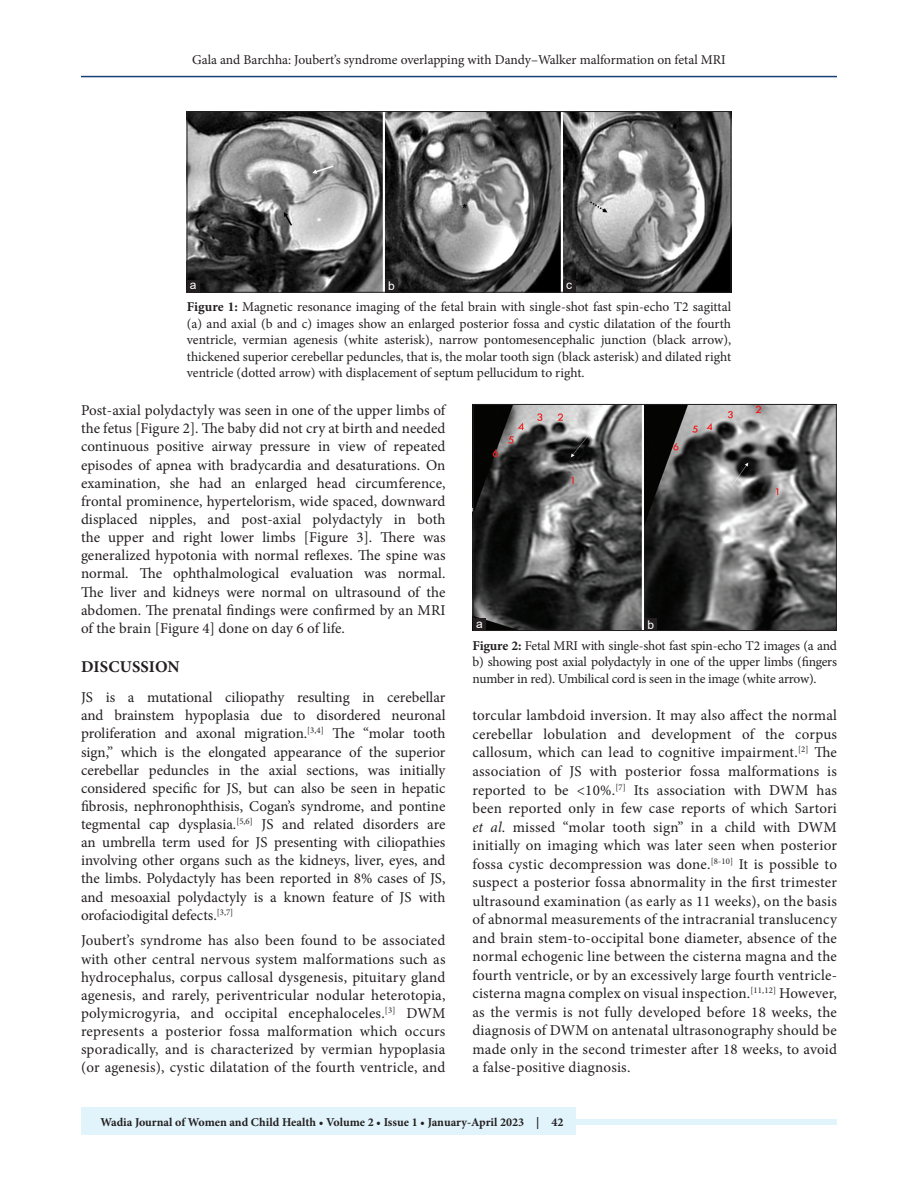
<style>
.page{position:relative;width:918px;height:1188px;background:#fff}
.page>*{position:absolute;margin:0;border:0;box-sizing:border-box;transform-origin:0 0}
.t1{font:700 16.5px "Minion Pro";letter-spacing:.01em;color:#231f20}
.TX{font:15px/18.1px "Minion Pro";letter-spacing:.005em;color:#231f20;text-align:justify}
.FGC{font:13.5px/16.5px "Minion Pro";letter-spacing:-.01em;color:#231f20;text-align:justify}
.JF{font:700 12px "Minion Pro";color:#231f20}
.LABEL{font:12px "Arial";color:#fff}
.s1{font-weight:700}
.s2{font-style:italic}
</style>
<div class="page">
<hr style="left:81px;top:76px;width:756px;height:1px;background:#164077">
<div style="left:81px;top:1119px;width:756px;height:6px;background:#e1f4fc"></div>
<div style="left:81px;top:1107px;width:494px;height:27px;background:#e1f4fc"></div>
<img style="left:189px;top:113px;width:540px;height:177px">
<div style="left:187px;top:111px;width:544px;height:181px;border:1px solid #231f20"></div>
<div style="left:563px;top:280px;width:13px;height:12px;background:#231f20"></div>
<div style="left:385px;top:280px;width:13px;height:12px;background:#231f20"></div>
<div style="left:187px;top:280px;width:13px;height:12px;background:#231f20"></div>
<img style="left:475px;top:406px;width:360px;height:223px">
<div style="left:473px;top:404px;width:364px;height:227px;border:1px solid #231f20"></div>
<div style="left:644px;top:618px;width:13px;height:13px;background:#231f20"></div>
<div style="left:473px;top:618px;width:13px;height:13px;background:#231f20"></div>
<p class="FGC" style="left:192px;top:51px;width:535px">Gala and Barchha: Joubert’s syndrome overlapping with Dandy–Walker malformation on fetal MRI</p>
<p class="LABEL" style="left:190px;top:277px;width:8px">a</p>
<p class="LABEL" style="left:388px;top:278px;width:8px">b</p>
<p class="LABEL" style="left:566px;top:277px;width:7px">c</p>
<p class="FGC" style="left:187px;top:299px;width:546px"><span class="s1">Figure 1:</span> Magnetic resonance imaging of the fetal brain with single-shot fast spin-echo T2 sagittal (a) and axial (b and c) images show an enlarged posterior fossa and cystic dilatation of the fourth ventricle, vermian agenesis (white asterisk), narrow pontomesencephalic junction (black arrow), thickened superior cerebellar peduncles, that is, the molar tooth sign (black asterisk) and dilated right ventricle (dotted arrow) with displacement of septum pellucidum to right.</p>
<p class="TX" style="left:81px;top:401px;width:366px">Post-axial polydactyly was seen in one of the upper limbs of the fetus [Figure 2]. The baby did not cry at birth and needed continuous positive airway pressure in view of repeated episodes of apnea with bradycardia and desaturations. On examination, she had an enlarged head circumference, frontal prominence, hypertelorism, wide spaced, downward displaced nipples, and post-axial polydactyly in both the upper and right lower limbs [Figure 3]. There was generalized hypotonia with normal reflexes. The spine was normal. The ophthalmological evaluation was normal.<br>The liver and kidneys were normal on ultrasound of the abdomen. The prenatal findings were confirmed by an MRI of the brain [Figure 4] done on day 6 of life.</p>
<h1 class="t1" style="left:81px;top:655px;width:100px">DISCUSSION</h1>
<p class="TX" style="left:81px;top:688px;width:366px">JS is a mutational ciliopathy resulting in cerebellar and brainstem hypoplasia due to disordered neuronal proliferation and axonal migration.<sup>[3,4]</sup> The “molar tooth sign,” which is the elongated appearance of the superior cerebellar peduncles in the axial sections, was initially considered specific for JS, but can also be seen in hepatic fibrosis, nephronophthisis, Cogan’s syndrome, and pontine tegmental cap dysplasia.<sup>[5,6]</sup> JS and related disorders are an umbrella term used for JS presenting with ciliopathies involving other organs such as the kidneys, liver, eyes, and the limbs. Polydactyly has been reported in 8% cases of JS, and mesoaxial polydactyly is a known feature of JS with orofaciodigital defects.<sup>[3,7]</sup></p>
<p class="TX" style="left:81px;top:932px;width:366px">Joubert’s syndrome has also been found to be associated with other central nervous system malformations such as hydrocephalus, corpus callosal dysgenesis, pituitary gland agenesis, and rarely, periventricular nodular heterotopia, polymicrogyria, and occipital encephaloceles.<sup>[3]</sup> DWM represents a posterior fossa malformation which occurs sporadically, and is characterized by vermian hypoplasia (or agenesis), cystic dilatation of the fourth ventricle, and</p>
<p class="LABEL" style="left:476px;top:615px;width:8px">a</p>
<p class="LABEL" style="left:647px;top:616px;width:8px">b</p>
<p class="FGC" style="left:472px;top:637px;width:366px"><span class="s1">Figure 2:</span> Fetal MRI with single-shot fast spin-echo T2 images (a and b) showing post axial polydactyly in one of the upper limbs (fingers number in red). Umbilical cord is seen in the image (white arrow).</p>
<p class="TX" style="left:472px;top:706px;width:366px">torcular lambdoid inversion. It may also affect the normal cerebellar lobulation and development of the corpus callosum, which can lead to cognitive impairment.<sup>[2]</sup> The association of JS with posterior fossa malformations is reported to be &lt;10%.<sup>[7]</sup> Its association with DWM has been reported only in few case reports of which Sartori <span class="s2">et al</span>. missed “molar tooth sign” in a child with DWM initially on imaging which was later seen when posterior fossa cystic decompression was done.<sup>[8-10]</sup> It is possible to suspect a posterior fossa abnormality in the first trimester ultrasound examination (as early as 11 weeks), on the basis of abnormal measurements of the intracranial translucency and brain stem-to-occipital bone diameter, absence of the normal echogenic line between the cisterna magna and the fourth ventricle, or by an excessively large fourth ventricle&shy;cisterna magna complex on visual inspection.<sup>[11,12]</sup> However, as the vermis is not fully developed before 18 weeks, the diagnosis of DWM on antenatal ultrasonography should be made only in the second trimester after 18 weeks, to avoid a false-positive diagnosis.</p>
<p class="JF" style="left:100px;top:1114px;width:464px">Wadia Journal of Women and Child Health • Volume 2 • Issue 1 • January-April 2023 | 42</p>
</div>
